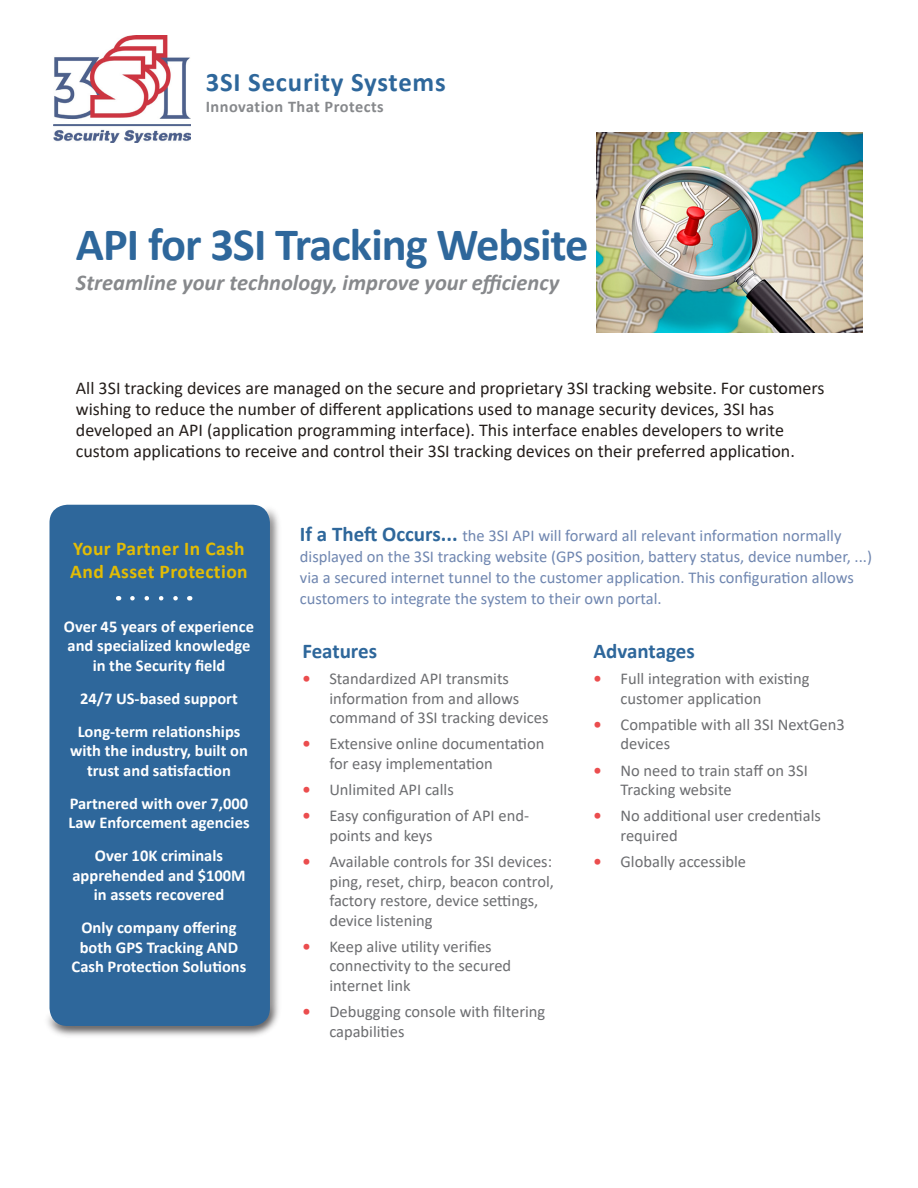
<style>
.page{position:relative;width:918px;height:1188px;background:#fff}
.page>*{position:absolute;margin:0;border:0;box-sizing:border-box;transform-origin:0 0}
.Blue_Product_Title{font:700 46.5px "Calibri";letter-spacing:-.02em;color:#2e679b}
.t1{font:700 26.7px "Calibri";letter-spacing:.03em;color:#2e679b}
.Grey_Subtitle{font:italic 700 22.5px "Calibri";color:#87898c}
.subtitle{font:700 21px "Calibri";color:#2e679b}
.t2{font:700 19.5px/22.5px "Calibri";letter-spacing:.02em;color:#e3bc04}
.header_paragraph{font:18px/21px "Calibri";color:#241e1b}
.t3{font:16.5px/19.5px "Calibri";color:#6c6d70}
.t4{font:700 16.5px/19.5px "Calibri";color:#fff;text-align:center}
.subtitle-2{font:16.5px/21px "Calibri";color:#6f86b0}
.t5{font:700 16.35px "Calibri";letter-spacing:.03em;color:#87898c}
.s1{font-weight:700;font-size:21px;color:#2e679b}
.s2{font-weight:700;color:#eb4d4e}
</style>
<div class="page">
<div style="left:43px;top:504px;width:240px;height:536px;background:#231f20;opacity:.75"></div>
<div style="left:50px;top:505px;width:220px;height:521px;background:#2e679b;border-radius:18px"></div>
<img style="left:54px;top:36px;width:137px;height:106px">
<img style="left:596px;top:132px;width:266px;height:201px">
<svg style="left:130px;top:596px;width:63px;height:5px"></svg>
<h2 class="t1" style="left:206px;top:63px;width:242px">3SI Security Systems</h2>
<p class="t5" style="left:206px;top:95px;width:180px">Innovation That Protects</p>
<p class="Blue_Product_Title" style="left:76px;top:211px;width:514px">API for 3SI Tracking Website</p>
<p class="Grey_Subtitle" style="left:76px;top:266px;width:485px">Streamline your technology, improve your efficiency</p>
<p class="header_paragraph" style="left:76px;top:377px;width:750px">All 3SI tracking devices are managed on the secure and proprietary 3SI tracking website. For customers wishing to reduce the number of different applications used to manage security devices, 3SI has developed an API (application programming interface). This interface enables developers to write custom applications to receive and control their 3SI tracking devices on their preferred application.</p>
<p class="t2" style="left:70px;top:537px;width:179px">Your Partner In Cash<br>And Asset Protection</p>
<p class="t4" style="left:64px;top:616px;width:192px">Over 45 years of experience and specialized knowledge in the Security field</p>
<p class="t4" style="left:78px;top:682px;width:164px;line-height:33px;text-align:left">24/7 US-based support<br>Long-term relationships</p>
<p class="t4" style="left:70px;top:741px;width:179px">with the industry, built on trust and satisfaction</p>
<p class="t4" style="left:68px;top:793px;width:183px;text-align:left">Partnered with over 7,000<br>Law Enforcement agencies</p>
<p class="t4" style="left:72px;top:846px;width:175px">Over 10K criminals apprehended and $100M in assets recovered</p>
<p class="t4" style="left:72px;top:918px;width:176px">Only company offering both GPS Tracking AND<br>Cash Protection Solutions</p>
<p class="subtitle-2" style="left:300px;top:525px;width:574px"><span class="s1">If a Theft Occurs...</span> the 3SI API will forward all relevant information normally displayed on the 3SI tracking website (GPS position, battery status, device number, ...) via a secured internet tunnel to the customer application. This configuration allows customers to integrate the system to their own portal.</p>
<p class="subtitle" style="left:302px;top:636px;width:76px">Features</p>
<p class="t3" style="left:329px;top:668px;width:221px;text-indent:-27px"><span class="s2">•</span> Standardized API transmits information from and allows command of 3SI tracking devices</p>
<p class="t3" style="left:329px;top:734px;width:217px;text-indent:-27px"><span class="s2">•</span> Extensive online documentation for easy implementation</p>
<p class="t3" style="left:302px;top:779px;width:153px"><span class="s2">•</span> Unlimited API calls</p>
<p class="t3" style="left:329px;top:806px;width:201px;text-indent:-27px"><span class="s2">•</span> Easy configuration of API end&shy;points and keys</p>
<p class="t3" style="left:329px;top:851px;width:226px;text-indent:-27px"><span class="s2">•</span> Available controls for 3SI devices: ping, reset, chirp, beacon control, factory restore, device settings, device listening</p>
<p class="t3" style="left:329px;top:936px;width:183px;text-indent:-27px"><span class="s2">•</span> Keep alive utility verifies connectivity to the secured internet link</p>
<p class="t3" style="left:329px;top:1001px;width:217px;text-indent:-27px"><span class="s2">•</span> Debugging console with filtering capabilities</p>
<p class="subtitle" style="left:594px;top:636px;width:103px">Advantages</p>
<p class="t3" style="left:621px;top:668px;width:190px;text-indent:-27px"><span class="s2">•</span> Full integration with existing customer application</p>
<p class="t3" style="left:621px;top:714px;width:226px;text-indent:-27px"><span class="s2">•</span> Compatible with all 3SI NextGen3 devices</p>
<p class="t3" style="left:621px;top:760px;width:189px;text-indent:-27px"><span class="s2">•</span> No need to train staff on 3SI<br>Tracking website</p>
<p class="t3" style="left:621px;top:806px;width:202px;text-indent:-27px"><span class="s2">•</span> No additional user credentials required</p>
<p class="t3" style="left:594px;top:851px;width:154px"><span class="s2">•</span> Globally accessible</p>
</div>
